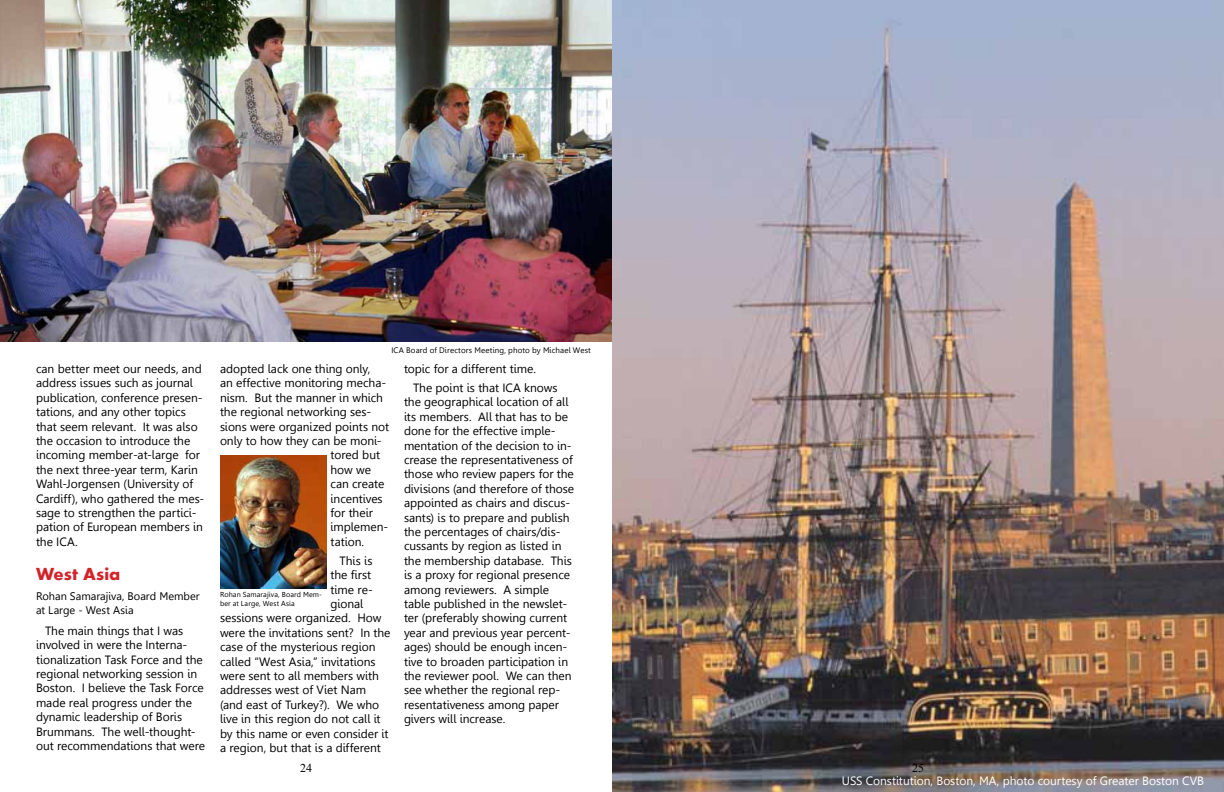
<style>
.page{position:relative;width:1224px;height:792px;background:#fff}
.page>*{position:absolute;margin:0;border:0;box-sizing:border-box;transform-origin:0 0}
.t1{font:700 18px "Aharoni";letter-spacing:.005em;color:#d2232a}
.t2{font:12px/14.4px "Gisha";letter-spacing:-.005em;color:#000}
.t3{font:12px "Gisha";letter-spacing:-.005em;color:#fff}
.t4{font:12px "Times New Roman";color:#000}
.t5{font:11px/13.2px "Gisha";color:#000}
.t6{font:8px "Gisha";letter-spacing:.015em;color:#000}
.t7{font:7.2px/8.6px "Gisha";letter-spacing:.02em;color:#000}
</style>
<div class="page">
<img style="left:220px;top:456px;width:106px;height:132px">
<img style="left:0;top:0;width:612px;height:342px">
<img style="left:612px;top:0;width:612px;height:792px">
<p class="t2" style="left:36px;top:362px;width:170px">can better meet our needs, and address issues such as journal publication, conference presen&shy;tations, and any other topics that seem relevant. It was also the occasion to introduce the incoming member-at-large for the next three-year term, Karin<br>Wahl-Jorgensen (University of<br>Cardiff), who gathered the mes&shy;sage to strengthen the partici&shy;pation of European members in the ICA.</p>
<h1 class="t1" style="left:36px;top:566px;width:86px">West Asia</h1>
<p class="t5" style="left:36px;top:590px;width:165px">Rohan Samarajiva, Board Member at Large - West Asia</p>
<p class="t2" style="left:36px;top:623px;width:171px;text-indent:9px">The main things that I was involved in were the Interna&shy;tionalization Task Force and the regional networking session in<br>Boston. I believe the Task Force made real progress under the dynamic leadership of Boris<br>Brummans. The well-thought&shy;out recommendations that were</p>
<p class="t6" style="left:391px;top:345px;width:201px">ICA Board of Directors Meeting, photo by Michael West</p>
<p class="t2" style="left:220px;top:362px;width:152px">adopted lack one thing only,</p>
<p class="t2" style="left:220px;top:376px;width:168px">an effective monitoring mecha-</p>
<p class="t2" style="left:220px;top:390px;width:165px">nism. But the manner in which</p>
<p class="t2" style="left:220px;top:405px;width:153px">the regional networking ses-</p>
<p class="t2" style="left:220px;top:419px;width:171px">sions were organized points not</p>
<p class="t2" style="left:220px;top:434px;width:163px">only to how they can be moni-</p>
<p class="t2" style="left:331px;top:448px;width:51px">tored but</p>
<p class="t2" style="left:331px;top:462px;width:42px">how we</p>
<p class="t2" style="left:331px;top:477px;width:55px">can create</p>
<p class="t2" style="left:331px;top:491px;width:54px">incentives</p>
<p class="t2" style="left:331px;top:506px;width:44px">for their</p>
<p class="t2" style="left:331px;top:520px;width:59px">implemen-</p>
<p class="t2" style="left:331px;top:534px;width:35px">tation.</p>
<p class="t2" style="left:340px;top:553px;width:34px">This is</p>
<p class="t2" style="left:331px;top:568px;width:42px">the first</p>
<p class="t2" style="left:331px;top:582px;width:44px">time re-</p>
<p class="t2" style="left:331px;top:597px;width:34px">gional</p>
<p class="t2" style="left:220px;top:611px;width:163px">sessions were organized. How</p>
<p class="t2" style="left:220px;top:625px;width:172px">were the invitations sent? In the</p>
<p class="t2" style="left:220px;top:640px;width:157px">case of the mysterious region</p>
<p class="t2" style="left:220px;top:654px;width:157px">called “West Asia,” invitations</p>
<p class="t2" style="left:220px;top:669px;width:160px">were sent to all members with</p>
<p class="t2" style="left:220px;top:683px;width:148px">addresses west of Viet Nam</p>
<p class="t2" style="left:220px;top:697px;width:161px">(and east of Turkey?). We who</p>
<p class="t2" style="left:220px;top:712px;width:162px">live in this region do not call it</p>
<p class="t2" style="left:220px;top:726px;width:170px">by this name or even consider it</p>
<p class="t2" style="left:220px;top:741px;width:162px">a region, but that is a different</p>
<p class="t7" style="left:220px;top:590px;width:104px">Rohan Samarajiva, Board Mem&shy;ber at Large, West Asia</p>
<p class="t2" style="left:413px;top:359px;width:146px;line-height:18.9px;text-indent:-9px">topic for a different time.<br>The point is that ICA knows</p>
<p class="t2" style="left:404px;top:395px;width:172px">the geographical location of all its members. All that has to be done for the effective imple&shy;mentation of the decision to in&shy;crease the representativeness of those who review papers for the divisions (and therefore of those appointed as chairs and discus&shy;sants) is to prepare and publish the percentages of chairs/dis&shy;cussants by region as listed in the membership database. This is a proxy for regional presence among reviewers. A simple table published in the newslet&shy;ter (preferably showing current year and previous year percent&shy;ages) should be enough incen&shy;tive to broaden participation in the reviewer pool. We can then see whether the regional rep&shy;resentativeness among paper givers will increase.</p>
<p class="t4" style="left:300px;top:759px;width:13px">24</p>
<p class="t4" style="left:912px;top:759px;width:13px">25</p>
<p class="t3" style="left:842px;top:774px;width:364px">USS Constitution, Boston, MA, photo courtesy of Greater Boston CVB</p>
</div>
